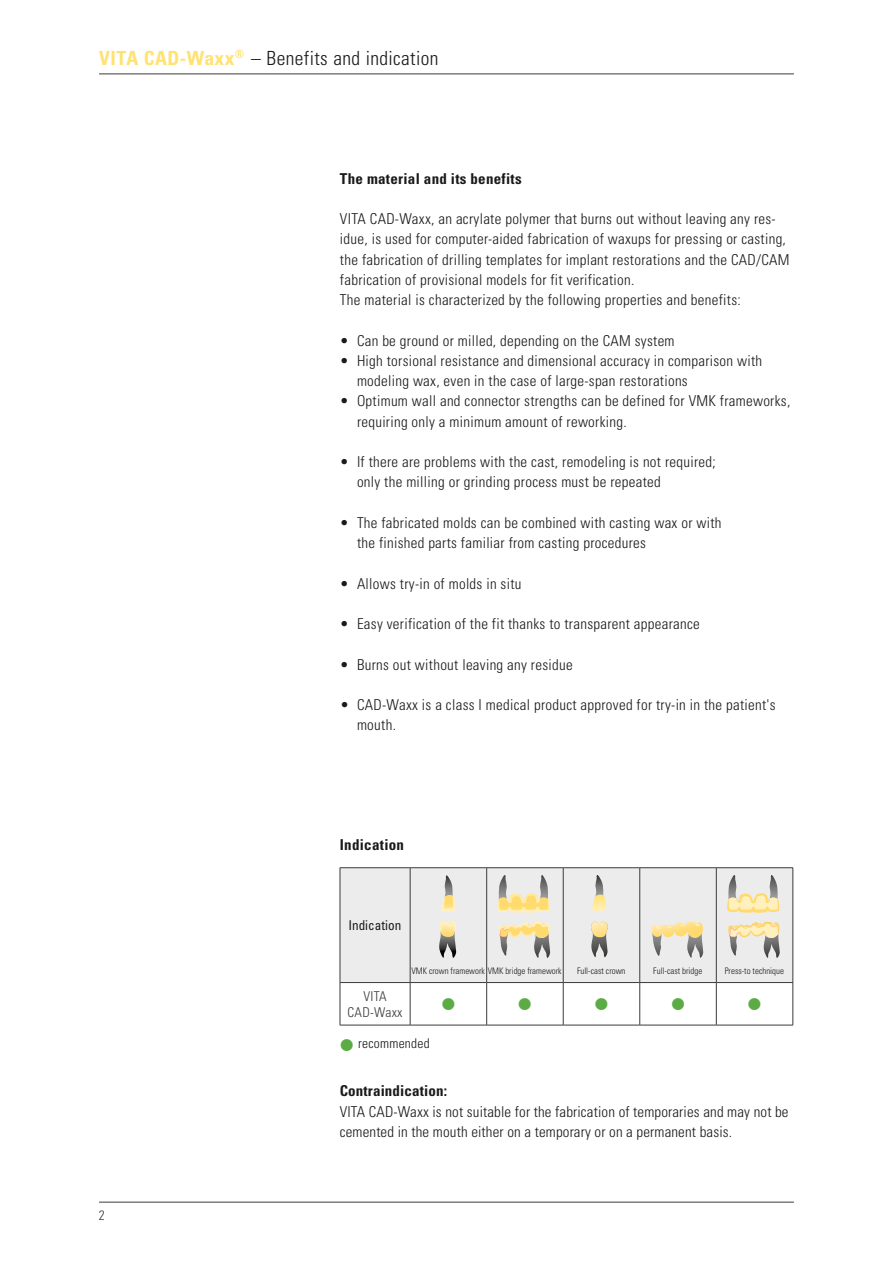
<style>
.page{position:relative;width:893px;height:1263px;background:#fff}
.page>*{position:absolute;margin:0;border:0;box-sizing:border-box;transform-origin:0 0}
.t1{font:300 condensed 19.5px "Univers";letter-spacing:.02em;color:#1a1a1a}
.t2{font:300 condensed 15px/20.2px "Univers LT";letter-spacing:.02em;color:#1a1a1a}
.t3{font:700 condensed 15px "Univers LT";letter-spacing:.02em;color:#1a1a1a}
.t4{font:300 condensed 13.5px/16.5px "Univers LT";letter-spacing:.02em;color:#3b3b3a;text-align:center}
.t5{font:300 condensed 13.5px "Univers LT";letter-spacing:.02em;color:#1a1a1a}
.t6{font:condensed 13.5px "Univers LT";color:#1a1a1a}
.t7{font:300 condensed 13.5px "Univers";color:#3b3b3a}
.t8{font:300 condensed 9px "Univers LT";color:#1a1a1a}
.s1{font-weight:700;color:#ffe270}
</style>
<div class="page">
<hr style="left:99px;top:1202px;width:695px;height:1px;background:#3b3b3a">
<hr style="left:99px;top:74px;width:695px;height:1px;background:#3b3b3a">
<div style="left:341px;top:868px;width:452px;height:114px;background:#ececed"></div>
<hr style="left:340px;top:867px;width:70px;height:1px;background:#3b3b3a">
<hr style="left:340px;top:868px;width:1px;height:114px;background:#3b3b3a">
<hr style="left:410px;top:867px;width:77px;height:1px;background:#3b3b3a">
<hr style="left:410px;top:868px;width:1px;height:114px;background:#3b3b3a">
<hr style="left:487px;top:867px;width:76px;height:1px;background:#3b3b3a">
<hr style="left:486px;top:868px;width:1px;height:114px;background:#3b3b3a">
<hr style="left:563px;top:867px;width:77px;height:1px;background:#3b3b3a">
<hr style="left:563px;top:868px;width:1px;height:114px;background:#3b3b3a">
<hr style="left:640px;top:867px;width:76px;height:1px;background:#3b3b3a">
<hr style="left:639px;top:868px;width:1px;height:114px;background:#3b3b3a">
<hr style="left:716px;top:867px;width:77px;height:1px;background:#3b3b3a">
<hr style="left:716px;top:868px;width:1px;height:114px;background:#3b3b3a">
<hr style="left:793px;top:868px;width:1px;height:114px;background:#3b3b3a">
<hr style="left:340px;top:982px;width:70px;height:1px;background:#3b3b3a">
<hr style="left:340px;top:983px;width:1px;height:42px;background:#3b3b3a">
<hr style="left:410px;top:982px;width:77px;height:1px;background:#3b3b3a">
<hr style="left:410px;top:983px;width:1px;height:42px;background:#3b3b3a">
<hr style="left:487px;top:982px;width:76px;height:1px;background:#3b3b3a">
<hr style="left:486px;top:983px;width:1px;height:42px;background:#3b3b3a">
<hr style="left:563px;top:982px;width:77px;height:1px;background:#3b3b3a">
<hr style="left:563px;top:983px;width:1px;height:42px;background:#3b3b3a">
<hr style="left:640px;top:982px;width:76px;height:1px;background:#3b3b3a">
<hr style="left:639px;top:983px;width:1px;height:42px;background:#3b3b3a">
<hr style="left:716px;top:982px;width:77px;height:1px;background:#3b3b3a">
<hr style="left:716px;top:983px;width:1px;height:42px;background:#3b3b3a">
<hr style="left:793px;top:983px;width:1px;height:42px;background:#3b3b3a">
<hr style="left:340px;top:1025px;width:70px;height:1px;background:#3b3b3a">
<hr style="left:410px;top:1025px;width:77px;height:1px;background:#3b3b3a">
<hr style="left:487px;top:1025px;width:76px;height:1px;background:#3b3b3a">
<hr style="left:563px;top:1025px;width:77px;height:1px;background:#3b3b3a">
<hr style="left:640px;top:1025px;width:76px;height:1px;background:#3b3b3a">
<hr style="left:716px;top:1025px;width:77px;height:1px;background:#3b3b3a">
<svg style="left:441px;top:875px;width:15px;height:37px"></svg>
<svg style="left:439px;top:921px;width:17px;height:37px"></svg>
<svg style="left:497px;top:875px;width:53px;height:38px;background:#e3d8b3"></svg>
<svg style="left:592px;top:875px;width:14px;height:36px"></svg>
<svg style="left:498px;top:922px;width:52px;height:36px;background:#dad0b4"></svg>
<svg style="left:591px;top:921px;width:17px;height:36px"></svg>
<svg style="left:651px;top:922px;width:52px;height:36px;background:#dbd1b4"></svg>
<svg style="left:728px;top:922px;width:52px;height:36px;background:#dad1bc"></svg>
<svg style="left:727px;top:875px;width:52px;height:38px;background:#e3dabd"></svg>
<h1 class="t1" style="left:99px;top:46px;width:341px"><span class="s1">VITA CAD-Waxx</span><sup>®</sup> – Benefits and indication</h1>
<p class="t3" style="left:340px;top:169px;width:183px">The material and its benefits</p>
<p class="t2" style="left:340px;top:209px;width:451px">VITA CAD-Waxx, an acrylate polymer that burns out without leaving any res&shy;idue, is used for computer-aided fabrication of waxups for pressing or casting, the fabrication of drilling templates for implant restorations and the CAD/CAM fabrication of provisional models for fit verification.<br>The material is characterized by the following properties and benefits:</p>
<p class="t2" style="left:340px;top:330px;width:336px">• Can be ground or milled, depending on the CAM system</p>
<p class="t2" style="left:357px;top:350px;width:407px;text-indent:-17px">• High torsional resistance and dimensional accuracy in comparison with modeling wax, even in the case of large-span restorations</p>
<p class="t2" style="left:357px;top:391px;width:435px;text-indent:-17px">• Optimum wall and connector strengths can be defined for VMK frameworks, requiring only a minimum amount of reworking.</p>
<p class="t2" style="left:357px;top:452px;width:360px;text-indent:-17px">• If there are problems with the cast, remodeling is not required; only the milling or grinding process must be repeated</p>
<p class="t2" style="left:357px;top:512px;width:366px;text-indent:-17px">• The fabricated molds can be combined with casting wax or with the finished parts familiar from casting procedures</p>
<p class="t2" style="left:340px;top:573px;width:183px">• Allows try-in of molds in situ</p>
<p class="t2" style="left:340px;top:614px;width:361px">• Easy verification of the fit thanks to transparent appearance</p>
<p class="t2" style="left:340px;top:654px;width:234px">• Burns out without leaving any residue</p>
<p class="t2" style="left:357px;top:695px;width:420px;text-indent:-17px">• CAD-Waxx is a class I medical product approved for try-in in the patient's mouth.</p>
<p class="t3" style="left:340px;top:835px;width:66px">Indication</p>
<p class="t6" style="left:348px;top:917px;width:54px">Indication</p>
<p class="t4" style="left:348px;top:988px;width:56px">VITA<br>CAD-Waxx</p>
<p class="t8" style="left:411px;top:965px;width:152px">VMK crown framework VMK bridge framework</p>
<p class="t8" style="left:577px;top:965px;width:50px">Full-cast crown</p>
<p class="t8" style="left:653px;top:965px;width:50px">Full-cast bridge</p>
<p class="t8" style="left:725px;top:965px;width:61px">Press-to technique</p>
<p class="t7" style="left:99px;top:1207px;width:7px">2</p>
<p class="t5" style="left:358px;top:1035px;width:73px">recommended</p>
<p class="t3" style="left:340px;top:1082px;width:109px">Contraindication:</p>
<p class="t2" style="left:340px;top:1101px;width:450px">VITA CAD-Waxx is not suitable for the fabrication of temporaries and may not be cemented in the mouth either on a temporary or on a permanent basis.</p>
</div>
